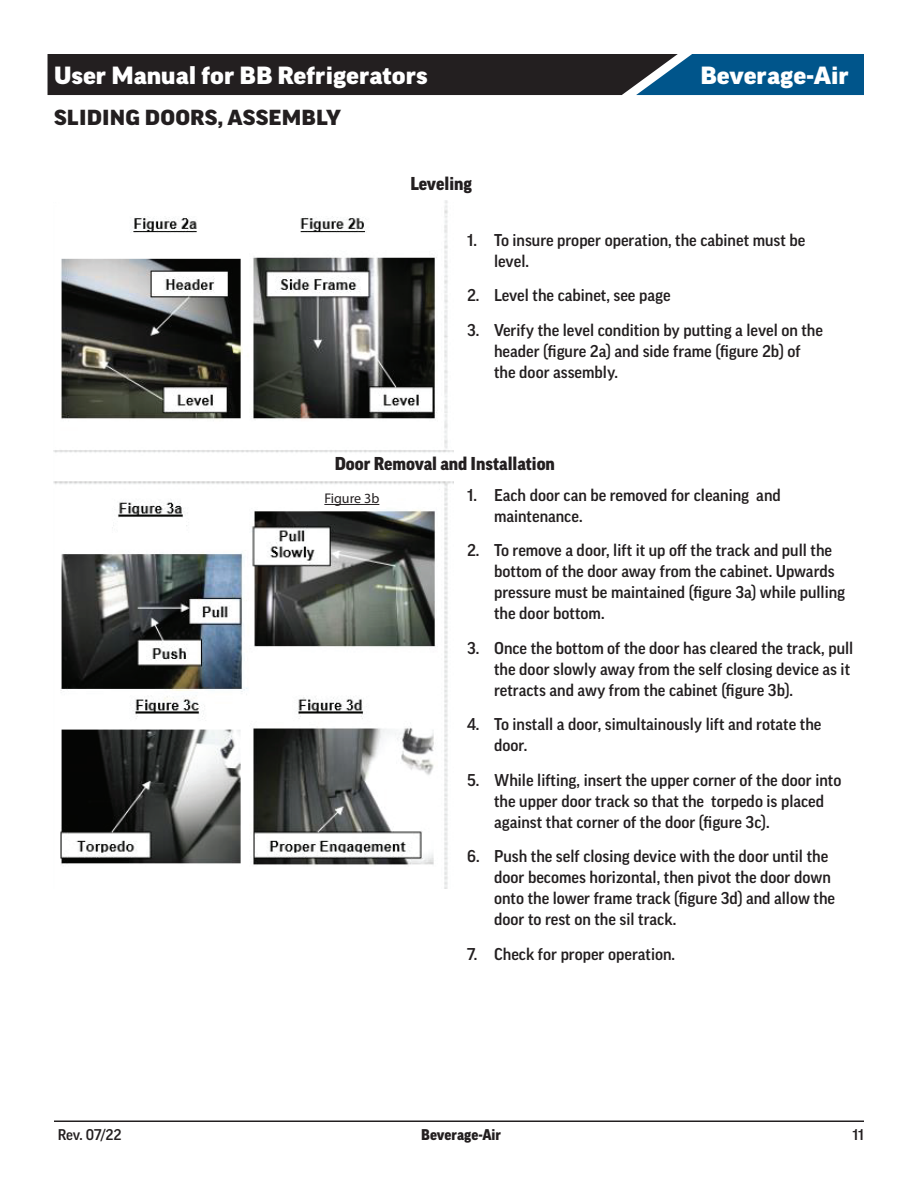
<style>
.page{position:relative;width:918px;height:1188px;background:#fff}
.page>*{position:absolute;margin:0;border:0;box-sizing:border-box;transform-origin:0 0}
.t1{font:900 expanded 24px "Good Pro";color:#fff}
.Page_Header{font:900 expanded 21px "Good Pro";letter-spacing:.01em;color:#231f20}
.Section_Header{font:900 18px "Good Pro";color:#231f20}
.t2{font:500 16.5px/21px "Good Pro";color:#231f20}
.t3{font:900 15px "Good Pro";color:#231f20}
.t4{font:500 15px "Good Pro";color:#231f20}
.t5{font:14.1px "Myriad Pro";color:#231f20}
</style>
<div class="page">
<svg style="left:48px;top:54px;width:816px;height:41px;background:#1e2f3d"></svg>
<hr style="left:54px;top:1120px;width:810px;height:2px;background:#231f20">
<img style="left:54px;top:200px;width:400px;height:688px">
<div style="left:118px;top:518px;width:67px;height:17px;background:#fff"></div>
<hr style="left:324px;top:504px;width:55px;height:1px;background:#231f20">
<div style="left:307px;top:455px;width:151px;height:23px;background:#fff"></div>
<h1 class="t1" style="left:54px;top:62px;width:375px">User Manual for BB Refrigerators</h1>
<h1 class="t1" style="left:700px;top:62px;width:150px">Beverage-Air</h1>
<p class="Page_Header" style="left:54px;top:106px;width:288px">SLIDING DOORS, ASSEMBLY</p>
<p class="Section_Header" style="left:410px;top:174px;width:63px">Leveling</p>
<p class="t2" style="left:494px;top:229px;width:313px;text-indent:-27px">1. To insure proper operation, the cabinet must be level.</p>
<p class="t2" style="left:467px;top:285px;width:205px">2. Level the cabinet, see page</p>
<p class="t2" style="left:494px;top:319px;width:330px;text-indent:-27px">3. Verify the level condition by putting a level on the header (figure 2a) and side frame (figure 2b) of the door assembly.</p>
<p class="Section_Header" style="left:335px;top:453px;width:222px">Door Removal and Installation</p>
<p class="t5" style="left:324px;top:490px;width:57px">Figure 3b</p>
<p class="t2" style="left:494px;top:485px;width:288px;text-indent:-27px">1. Each door can be removed for cleaning and maintenance.</p>
<p class="t2" style="left:494px;top:540px;width:353px;text-indent:-27px">2. To remove a door, lift it up off the track and pull the bottom of the door away from the cabinet. Upwards pressure must be maintained (figure 3a) while pulling the door bottom.</p>
<p class="t2" style="left:494px;top:638px;width:361px;text-indent:-27px">3. Once the bottom of the door has cleared the track, pull the door slowly away from the self closing device as it retracts and awy from the cabinet (figure 3b).</p>
<p class="t2" style="left:494px;top:714px;width:329px;text-indent:-27px">4. To install a door, simultainously lift and rotate the door.</p>
<p class="t2" style="left:494px;top:770px;width:349px;text-indent:-27px">5. While lifting, insert the upper corner of the door into the upper door track so that the torpedo is placed against that corner of the door (figure 3c).</p>
<p class="t2" style="left:494px;top:846px;width:343px;text-indent:-27px">6. Push the self closing device with the door until the door becomes horizontal, then pivot the door down onto the lower frame track (figure 3d) and allow the door to rest on the sil track.</p>
<p class="t2" style="left:467px;top:944px;width:210px">7. Check for proper operation.</p>
<p class="t4" style="left:58px;top:1127px;width:65px">Rev. 07/22</p>
<p class="t3" style="left:421px;top:1127px;width:82px">Beverage-Air</p>
<p class="t4" style="left:853px;top:1127px;width:13px">11</p>
</div>
